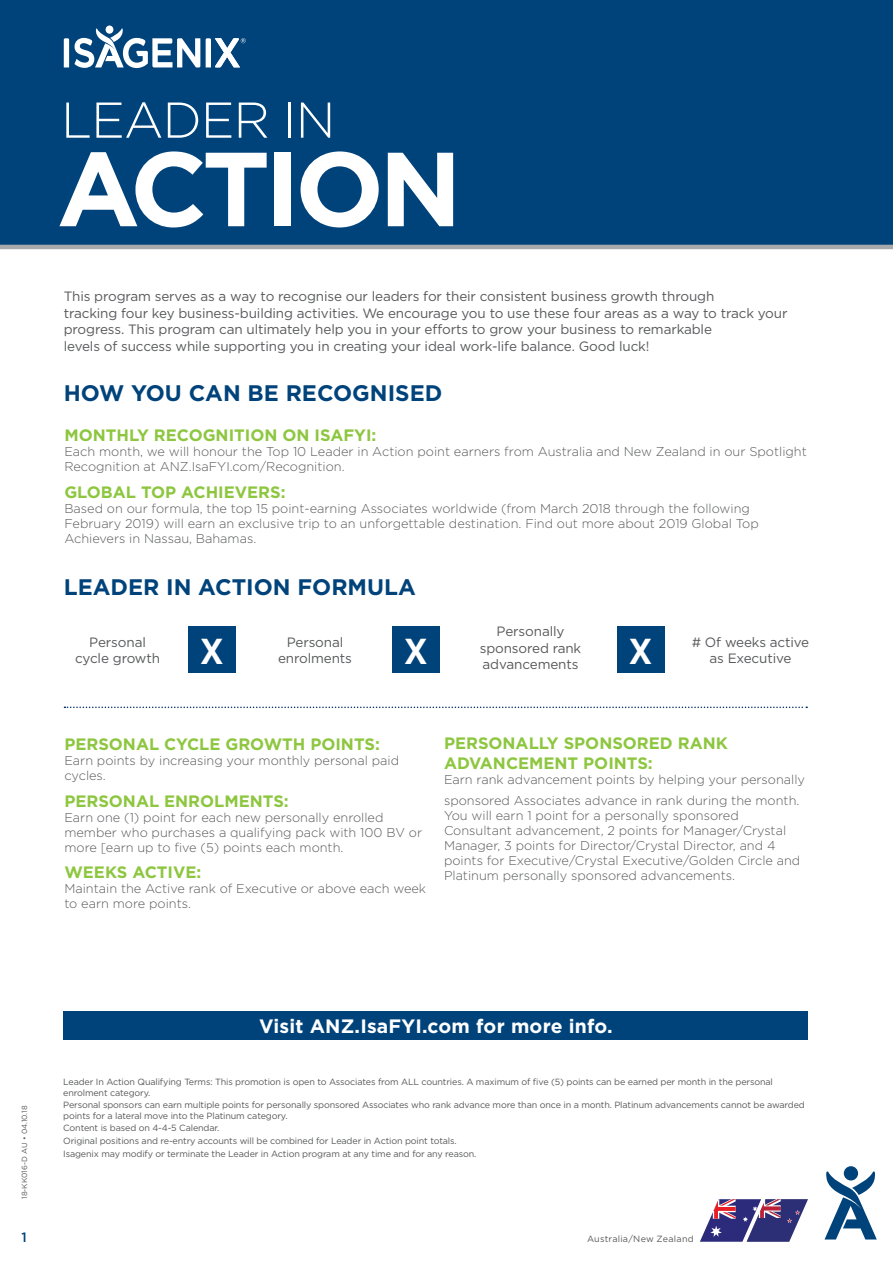
<style>
.page{position:relative;width:893px;height:1263px;background:#fff}
.page>*{position:absolute;margin:0;border:0;box-sizing:border-box;transform-origin:0 0}
.t1{font:700 105px "Gotham";letter-spacing:-.05em;color:#fff}
.t2{font:300 50.25px "Gotham";letter-spacing:-.02em;color:#fff}
.t3{font:500 47.55px "Gotham Narrow";color:#fff}
.t4{font:700 22.5px "Gotham";color:#00437b}
.t5{font:700 19.35px "Gotham";letter-spacing:.01em;color:#fff}
.t6{font:700 16.5px/19.8px "Gotham";color:#8dc63f}
.t7{font:13.5px/16.2px "Gotham";letter-spacing:-.01em;color:#58595b;text-align:center}
.t8{font:500 13.5px "Gotham";color:#00437b}
.t9{font:300 12.75px/15px "Gotham";color:#58595b}
.t10{font:9px/10.5px "Gotham";letter-spacing:-.015em;color:#58595b}
.t11{font:9px "Gotham";letter-spacing:.025em;color:#58595b}
.t12{font:7.5px "Gotham";color:#58595b}
</style>
<div class="page">
<div style="left:0;top:0;width:893px;height:246px;background:#00437b"></div>
<hr style="left:0;top:245px;width:893px;height:4px;background:#a7a9ac">
<svg style="left:824px;top:1166px;width:53px;height:73px"></svg>
<div style="left:106px;top:26px;width:7px;height:8px;background:#fff;border-radius:50%"></div>
<svg style="left:64px;top:28px;width:136px;height:40px"></svg>
<svg style="left:206px;top:38px;width:40px;height:29px"></svg>
<svg style="left:64px;top:706px;width:743px;height:2px"></svg>
<div style="left:188px;top:626px;width:48px;height:46px;background:#00437b"></div>
<div style="left:392px;top:626px;width:48px;height:46px;background:#00437b"></div>
<div style="left:617px;top:626px;width:47px;height:46px;background:#00437b"></div>
<div style="left:64px;top:1011px;width:744px;height:28px;background:#00437b"></div>
<svg style="left:700px;top:1199px;width:108px;height:43px"></svg>
<h2 class="t2" style="left:61px;top:88px;width:276px">LEADER IN</h2>
<h1 class="t1" style="left:57px;top:119px;width:406px">ACTION</h1>
<p class="t7" style="left:64px;top:288px;width:725px;text-align:left">This program serves as a way to recognise our leaders for their consistent business growth through<br>tracking four key business-building activities. We encourage you to use these four areas as a way to track your progress. This program can ultimately help you in your efforts to grow your business to remarkable<br>levels of success while supporting you in creating your ideal work-life balance. Good luck!</p>
<h3 class="t4" style="left:64px;top:378px;width:380px">HOW YOU CAN BE RECOGNISED</h3>
<p class="t6" style="left:64px;top:426px;width:314px">MONTHLY RECOGNITION ON ISAFYI:</p>
<p class="t9" style="left:64px;top:444px;width:744px">Each month, we will honour the Top 10 Leader in Action point earners from Australia and New Zealand in our Spotlight<br>Recognition at ANZ.IsaFYI.com/Recognition.</p>
<p class="t6" style="left:64px;top:482px;width:223px">GLOBAL TOP ACHIEVERS:</p>
<p class="t9" style="left:64px;top:501px;width:696px">Based on our formula, the top 15 point-earning Associates worldwide (from March 2018 through the following<br>February 2019) will earn an exclusive trip to an unforgettable destination. Find out more about 2019 Global Top<br>Achievers in Nassau, Bahamas.</p>
<h3 class="t4" style="left:64px;top:572px;width:354px">LEADER IN ACTION FORMULA</h3>
<p class="t7" style="left:480px;top:623px;width:103px">Personally sponsored rank advancements</p>
<p class="t7" style="left:75px;top:634px;width:86px">Personal cycle growth</p>
<h3 class="t3" style="left:200px;top:617px;width:26px">x</h3>
<p class="t7" style="left:278px;top:633px;width:75px">Personal enrolments</p>
<h3 class="t3" style="left:404px;top:617px;width:26px">x</h3>
<p class="t7" style="left:692px;top:634px;width:119px"># Of weeks active</p>
<h3 class="t3" style="left:628px;top:617px;width:26px">x</h3>
<p class="t7" style="left:709px;top:650px;width:83px">as Executive</p>
<p class="t6" style="left:64px;top:734px;width:317px">PERSONAL CYCLE GROWTH POINTS:</p>
<p class="t9" style="left:64px;top:753px;width:336px">Earn points by increasing your monthly personal paid cycles.</p>
<p class="t6" style="left:64px;top:791px;width:226px">PERSONAL ENROLMENTS:</p>
<p class="t9" style="left:64px;top:809px;width:359px">Earn one (1) point for each new personally enrolled member who purchases a qualifying pack with 100 BV or more [earn up to five (5) points each month.</p>
<p class="t6" style="left:64px;top:862px;width:139px">WEEKS ACTIVE:</p>
<p class="t9" style="left:64px;top:881px;width:363px">Maintain the Active rank of Executive or above each week to earn more points.</p>
<p class="t6" style="left:444px;top:733px;width:285px">PERSONALLY SPONSORED RANK<br>ADVANCEMENT POINTS:</p>
<p class="t9" style="left:444px;top:768px;width:363px;line-height:21.8px">Earn rank advancement points by helping your personally sponsored Associates advance in rank during the month.</p>
<p class="t9" style="left:444px;top:808px;width:358px">You will earn 1 point for a personally sponsored Consultant advancement, 2 points for Manager/Crystal Manager, 3 points for Director/Crystal Director, and 4 points for Executive/Crystal Executive/Golden Circle and Platinum personally sponsored advancements.</p>
<p class="t12" style="left:20px;top:1199px;width:95px;rotate:-90deg">18-KK016-D AU • 04.10.18</p>
<p class="t8" style="left:22px;top:1228px;width:7px">1</p>
<h3 class="t5" style="left:259px;top:1013px;width:355px">Visit ANZ.IsaFYI.com for more info.</h3>
<p class="t10" style="left:63px;top:1076px;width:711px">Leader In Action Qualifying Terms: This promotion is open to Associates from ALL countries. A maximum of five (5) points can be earned per month in the personal enrolment category.</p>
<p class="t10" style="left:63px;top:1100px;width:743px">Personal sponsors can earn multiple points for personally sponsored Associates who rank advance more than once in a month. Platinum advancements cannot be awarded points for a lateral move into the Platinum category.</p>
<p class="t10" style="left:63px;top:1122px;width:415px;line-height:12.6px">Content is based on 4-4-5 Calendar.<br>Original positions and re-entry accounts will be combined for Leader in Action point totals.<br>Isagenix may modify or terminate the Leader in Action program at any time and for any reason.</p>
<p class="t11" style="left:587px;top:1233px;width:108px">Australia/New Zealand</p>
</div>
